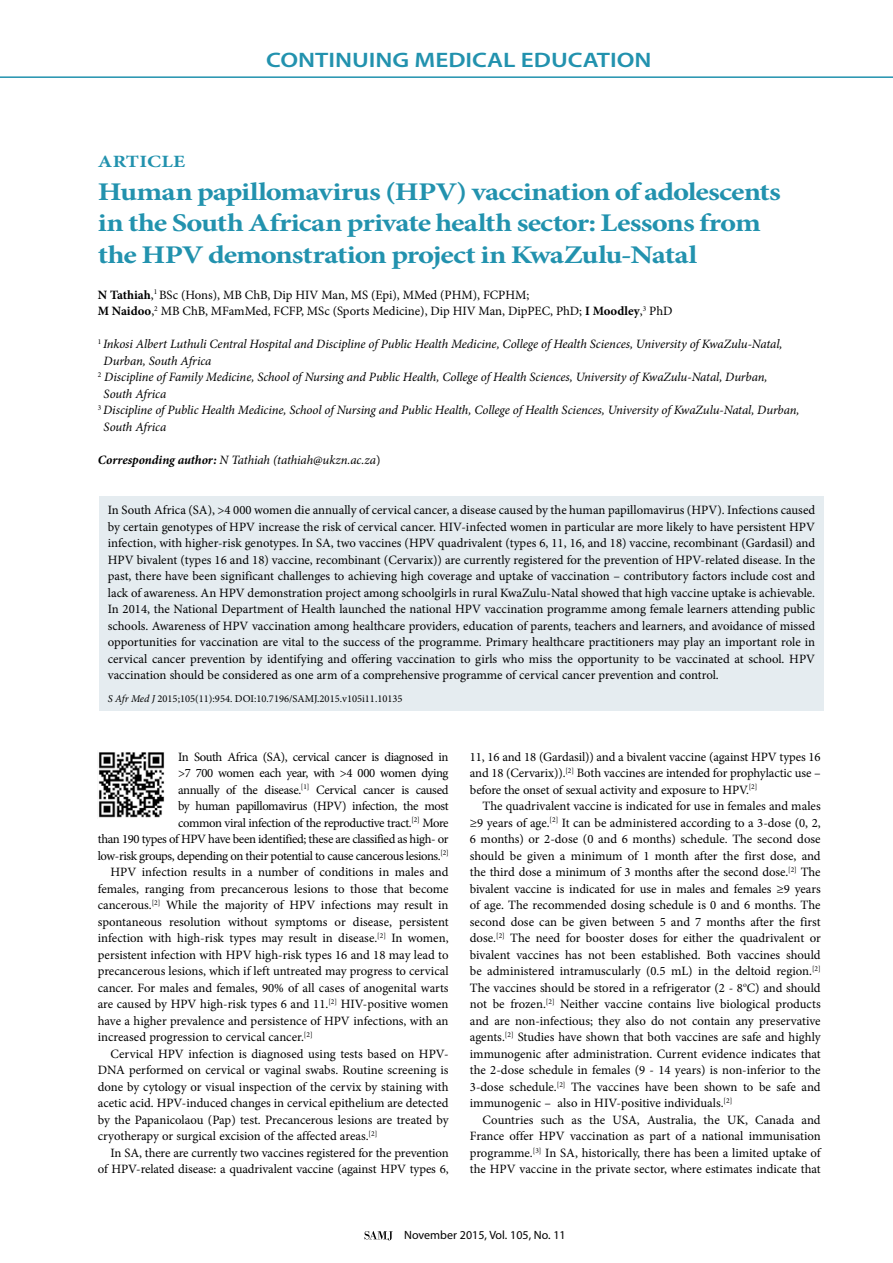
<style>
.page{position:relative;width:893px;height:1263px;background:#fff}
.page>*{position:absolute;margin:0;border:0;box-sizing:border-box;transform-origin:0 0}
.t1{font:700 25.5px/31.5px "Minion Pro";letter-spacing:-.03em;color:#2292ae;scale:1.2 1}
.t2{font:600 21px "Myriad Pro";color:#2292ae;scale:1.2 1}
.t3{font:700 17.25px "Minion Pro";letter-spacing:.01em;color:#2292ae;scale:1.2 1}
.t4{font:12.75px/16.5px "Minion Pro";letter-spacing:-.005em;color:#000;text-align:justify}
.t5{font:italic 12.75px "Minion Pro";letter-spacing:-.01em;color:#000}
.t6{font:12.75px "Minion Pro";letter-spacing:-.03em;color:#000}
.t7{font:12.75px "Minion Pro";letter-spacing:-.025em;color:#000}
.t8{font:12px "Myriad Pro";color:#000}
.t9{font:10.5px "Minion Pro";color:#000}
.s1{font-weight:700}
.s2{font-style:normal}
.s3{font-style:italic}
</style>
<div class="page">
<hr style="left:0;top:76px;width:893px;height:2px;background:#2292ae">
<svg style="left:365px;top:1231px;width:28px;height:9px"></svg>
<img style="left:98px;top:752px;width:67px;height:66px">
<div style="left:99px;top:497px;width:725px;height:214px;background:#e5ecf0"></div>
<h2 class="t2" style="left:266px;top:47px;width:323px">CONTINUING MEDICAL EDUCATION</h2>
<h3 class="t3" style="left:98px;top:149px;width:74px">ARTICLE</h3>
<h1 class="t1" style="left:98px;top:175px;width:571px">Human papillomavirus (HPV) vaccination of adolescents in the South African private health sector: Lessons from the HPV demonstration project in KwaZulu-Natal</h1>
<p class="t4" style="left:98px;top:286px;width:576px"><span class="s1">N Tathiah</span>,<sup>1</sup> BSc (Hons), MB ChB, Dip HIV Man, MS (Epi), MMed (PHM), FCPHM;<br><span class="s1">M Naidoo</span>,<sup>2</sup> MB ChB, MFamMed, FCFP, MSc (Sports Medicine), Dip HIV Man, DipPEC, PhD; <span class="s1">I Moodley</span>,<sup>3</sup> PhD</p>
<p class="t5" style="left:98px;top:335px;width:686px"><sup>1</sup> Inkosi Albert Luthuli Central Hospital and Discipline of Public Health Medicine, College of Health Sciences, University of KwaZulu-Natal,</p>
<p class="t5" style="left:104px;top:352px;width:109px">Durban, South Africa</p>
<p class="t5" style="left:98px;top:368px;width:671px"><sup>2</sup> Discipline of Family Medicine, School of Nursing and Public Health, College of Health Sciences, University of KwaZulu-Natal, Durban,</p>
<p class="t5" style="left:104px;top:385px;width:64px">South Africa</p>
<p class="t5" style="left:98px;top:401px;width:703px"><sup>3</sup> Discipline of Public Health Medicine, School of Nursing and Public Health, College of Health Sciences, University of KwaZulu-Natal, Durban,</p>
<p class="t5" style="left:104px;top:418px;width:64px">South Africa</p>
<p class="t5" style="left:98px;top:451px;width:284px"><span class="s1">Corresponding author:</span> N Tathiah (tathiah@ukzn.ac.za<span class="s2">)</span></p>
<p class="t4" style="left:108px;top:502px;width:709px">In South Africa (SA), &gt;4 000 women die annually of cervical cancer, a disease caused by the human papillomavirus (HPV). Infections caused by certain genotypes of HPV increase the risk of cervical cancer. HIV-infected women in particular are more likely to have persistent HPV infection, with higher-risk genotypes. In SA, two vaccines (HPV quadrivalent (types 6, 11, 16, and 18) vaccine, recombinant (Gardasil) and HPV bivalent (types 16 and 18) vaccine, recombinant (Cervarix)) are currently registered for the prevention of HPV-related disease. In the past, there have been significant challenges to achieving high coverage and uptake of vaccination – contributory factors include cost and lack of awareness. An HPV demonstration project among schoolgirls in rural KwaZulu-Natal showed that high vaccine uptake is achievable.<br>In 2014, the National Department of Health launched the national HPV vaccination programme among female learners attending public schools. Awareness of HPV vaccination among healthcare providers, education of parents, teachers and learners, and avoidance of missed opportunities for vaccination are vital to the success of the programme. Primary healthcare practitioners may play an important role in cervical cancer prevention by identifying and offering vaccination to girls who miss the opportunity to be vaccinated at school. HPV vaccination should be considered as one arm of a comprehensive programme of cervical cancer prevention and control.</p>
<p class="t9" style="left:108px;top:691px;width:296px"><span class="s3">S Afr Med J</span> 2015;105(11):954. DOI:10.7196/SAMJ.2015.v105i11.10135</p>
<p class="t6" style="left:178px;top:748px;width:272px">In South Africa (SA), cervical cancer is diagnosed in</p>
<p class="t6" style="left:178px;top:764px;width:272px">&gt;7 700 women each year, with &gt;4 000 women dying</p>
<p class="t7" style="left:178px;top:781px;width:272px">annually of the disease.<sup>[1]</sup> Cervical cancer is caused</p>
<p class="t6" style="left:178px;top:797px;width:272px">by human papillomavirus (HPV) infection, the most</p>
<p class="t6" style="left:178px;top:814px;width:272px">common viral infection of the reproductive tract.<sup>[2]</sup> More</p>
<p class="t6" style="left:98px;top:830px;width:352px">than 190 types of HPV have been identified; these are classified as high- or</p>
<p class="t6" style="left:98px;top:847px;width:352px">low-risk groups, depending on their potential to cause cancerous lesions.<sup>[2]</sup></p>
<p class="t4" style="left:111px;top:864px;width:340px">HPV infection results in a number of conditions in males and</p>
<p class="t4" style="left:98px;top:880px;width:352px">females, ranging from precancerous lesions to those that become</p>
<p class="t4" style="left:98px;top:897px;width:352px">cancerous.<sup>[2]</sup> While the majority of HPV infections may result in</p>
<p class="t4" style="left:98px;top:913px;width:352px">spontaneous resolution without symptoms or disease, persistent</p>
<p class="t4" style="left:98px;top:930px;width:352px">infection with high-risk types may result in disease.<sup>[2]</sup> In women,</p>
<p class="t4" style="left:98px;top:946px;width:352px">persistent infection with HPV high-risk types 16 and 18 may lead to</p>
<p class="t4" style="left:98px;top:963px;width:352px">precancerous lesions, which if left untreated may progress to cervical</p>
<p class="t4" style="left:98px;top:979px;width:352px">cancer. For males and females, 90% of all cases of anogenital warts</p>
<p class="t4" style="left:98px;top:996px;width:352px">are caused by HPV high-risk types 6 and 11.<sup>[2]</sup> HIV-positive women</p>
<p class="t4" style="left:98px;top:1012px;width:352px">have a higher prevalence and persistence of HPV infections, with an</p>
<p class="t4" style="left:98px;top:1029px;width:216px">increased progression to cervical cancer.<sup>[2]</sup></p>
<p class="t4" style="left:111px;top:1045px;width:340px">Cervical HPV infection is diagnosed using tests based on HPV-</p>
<p class="t4" style="left:98px;top:1062px;width:352px">DNA performed on cervical or vaginal swabs. Routine screening is</p>
<p class="t4" style="left:98px;top:1078px;width:352px">done by cytology or visual inspection of the cervix by staining with</p>
<p class="t4" style="left:98px;top:1095px;width:352px">acetic acid. HPV-induced changes in cervical epithelium are detected</p>
<p class="t4" style="left:98px;top:1111px;width:352px">by the Papanicolaou (Pap) test. Precancerous lesions are treated by</p>
<p class="t4" style="left:98px;top:1128px;width:281px">cryotherapy or surgical excision of the affected areas.<sup>[2]</sup></p>
<p class="t4" style="left:111px;top:1144px;width:340px">In SA, there are currently two vaccines registered for the prevention</p>
<p class="t4" style="left:98px;top:1161px;width:352px">of HPV-related disease: a quadrivalent vaccine (against HPV types 6,</p>
<p class="t4" style="left:470px;top:748px;width:352px">11, 16 and 18 (Gardasil)) and a bivalent vaccine (against HPV types 16 and 18 (Cervarix)).<sup>[2]</sup> Both vaccines are intended for prophylactic use – before the onset of sexual activity and exposure to HPV.<sup>[2]</sup></p>
<p class="t4" style="left:470px;top:798px;width:352px;text-indent:13px">The quadrivalent vaccine is indicated for use in females and males ≥9 years of age.<sup>[2]</sup> It can be administered according to a 3-dose (0, 2, 6 months) or 2-dose (0 and 6 months) schedule. The second dose should be given a minimum of 1 month after the first dose, and the third dose a minimum of 3 months after the second dose.<sup>[2]</sup> The bivalent vaccine is indicated for use in males and females ≥9 years of age. The recommended dosing schedule is 0 and 6 months. The second dose can be given between 5 and 7 months after the first dose.<sup>[2]</sup> The need for booster doses for either the quadrivalent or bivalent vaccines has not been established. Both vaccines should be administered intramuscularly (0.5 mL) in the deltoid region.<sup>[2] </sup>The vaccines should be stored in a refrigerator (2 - 8<sup>o</sup>C) and should not be frozen.<sup>[2]</sup> Neither vaccine contains live biological products and are non-infectious; they also do not contain any preservative agents.<sup>[2]</sup> Studies have shown that both vaccines are safe and highly immunogenic after administration. Current evidence indicates that the 2-dose schedule in females (9 - 14 years) is non-inferior to the 3-dose schedule.<sup>[2]</sup> The vaccines have been shown to be safe and immunogenic – also in HIV-positive individuals.<sup>[2]</sup></p>
<p class="t4" style="left:470px;top:1111px;width:352px;text-indent:13px">Countries such as the USA, Australia, the UK, Canada and France offer HPV vaccination as part of a national immunisation programme.<sup>[3]</sup> In SA, historically, there has been a limited uptake of the HPV vaccine in the private sector, where estimates indicate that</p>
<p class="t8" style="left:404px;top:1228px;width:163px">November 2015, Vol. 105, No. 11</p>
</div>
